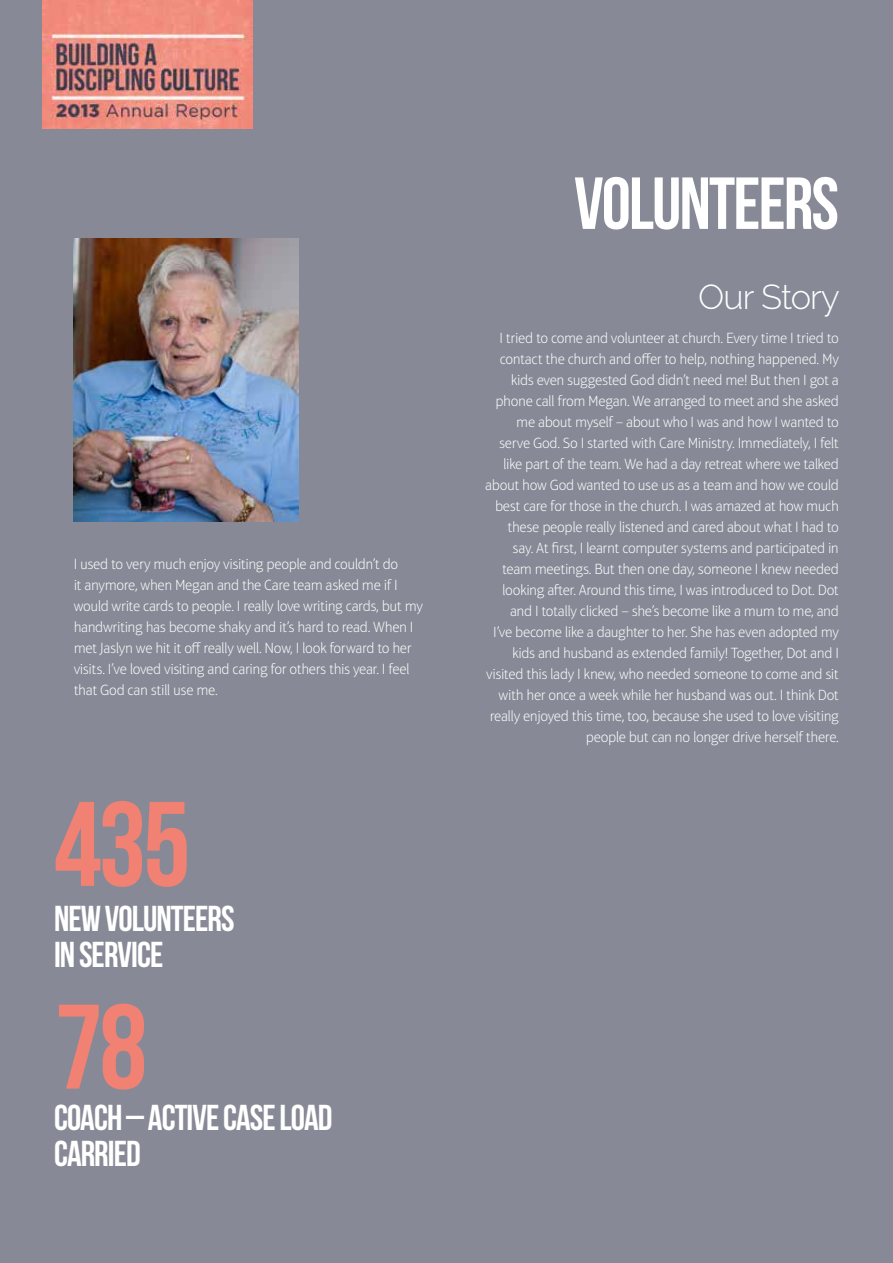
<style>
.page{position:relative;width:893px;height:1263px;background:#878a96}
.page>*{position:absolute;margin:0;border:0;box-sizing:border-box;transform-origin:0 0}
.t1{font:120px/202.6px "Bebas Neue";color:#f08173}
.t2{font:73.5px "Bebas Neue";letter-spacing:-.025em;color:#fff}
.t3{font:36px/36px "Bebas Neue";letter-spacing:-.025em;color:#fff}
.t4{font:300 34.5px "Raleway";letter-spacing:-.025em;color:#fff}
.t5{font:100 15px/21px "Aptifer Sans LT Pro";letter-spacing:-.03em;color:#fff;text-align:right}
</style>
<div class="page">
<img style="left:42px;top:0;width:210px;height:129px">
<img style="left:74px;top:238px;width:225px;height:283px">
<p class="t5" style="left:74px;top:553px;width:351px;text-align:left">I used to very much enjoy visiting people and couldn’t do<br>it anymore, when Megan and the Care team asked me if I would write cards to people. I really love writing cards, but my handwriting has become shaky and it’s hard to read. When I met Jaslyn we hit it off really well. Now, I look forward to her visits. I’ve loved visiting and caring for others this year. I feel that God can still use me.</p>
<h1 class="t1" style="left:54px;top:742px;width:138px">435<br>78</h1>
<h3 class="t3" style="left:54px;top:900px;width:182px">NEW VOLUNTEERS<br>IN SERVICE</h3>
<h3 class="t3" style="left:54px;top:1099px;width:280px">COACH – ACTIVE CASE LOAD<br>CARRIED</h3>
<h2 class="t2" style="left:574px;top:163px;width:266px">VOLUNTEERS</h2>
<h3 class="t4" style="left:698px;top:277px;width:143px">Our Story</h3>
<p class="t5" style="left:485px;top:327px;width:355px">I tried to come and volunteer at church. Every time I tried to contact the church and offer to help, nothing happened. My kids even suggested God didn’t need me! But then I got a phone call from Megan. We arranged to meet and she asked me about myself – about who I was and how I wanted to serve God. So I started with Care Ministry. Immediately, I felt like part of the team. We had a day retreat where we talked about how God wanted to use us as a team and how we could best care for those in the church. I was amazed at how much these people really listened and cared about what I had to say. At first, I learnt computer systems and participated in team meetings. But then one day, someone I knew needed looking after. Around this time, I was introduced to Dot. Dot and I totally clicked – she’s become like a mum to me, and<br>I’ve become like a daughter to her. She has even adopted my kids and husband as extended family! Together, Dot and I visited this lady I knew, who needed someone to come and sit with her once a week while her husband was out. I think Dot really enjoyed this time, too, because she used to love visiting people but can no longer drive herself there.</p>
</div>
